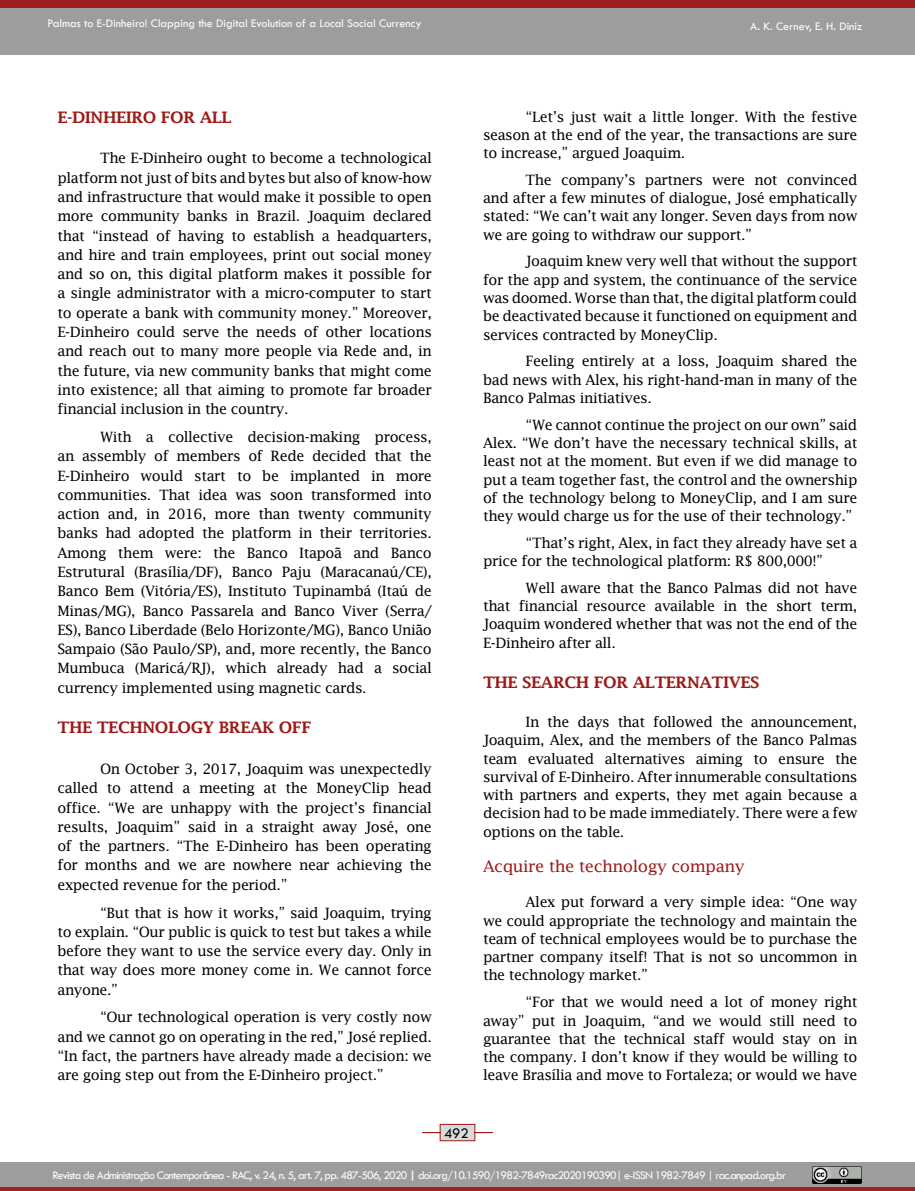
<style>
.page{position:relative;width:915px;height:1191px;background:#fff}
.page>*{position:absolute;margin:0;border:0;box-sizing:border-box;transform-origin:0 0}
.t1{font:600 15.9px "Lucida Fax";letter-spacing:-.03em;color:#9d1a18;scale:1.04 1}
.t2{font:15.9px "Lucida Fax";letter-spacing:-.03em;color:#9d1a18;scale:1.04 1}
.t3{font:15px "Tw Cen";color:#000}
.t4{font:14.25px/19.4px "Lucida Fax";letter-spacing:-.03em;color:#000;text-align:justify}
.t5{font:12px "Tw Cen";letter-spacing:-.06em;color:#fff}
.t6{font:12px "Tw Cen";color:#fff}
.s1{font-weight:700}
</style>
<div class="page">
<svg style="left:422px;top:1123px;width:71px;height:18px"></svg>
<hr style="left:914px;top:0;width:1px;height:54px;background:#9d9d9c">
<div style="left:0;top:1162px;width:914px;height:25px;background:#9d9d9c"></div>
<hr style="left:0;top:1187px;width:914px;height:4px;background:#a0211f">
<img style="left:812px;top:1166px;width:48px;height:17px">
<div style="left:0;top:0;width:914px;height:54px;background:#9d9d9c"></div>
<div style="left:0;top:0;width:914px;height:7px;background:#9d1a18"></div>
<p class="t6" style="left:48px;top:16px;width:375px">Palmas to E-Dinheiro! Clapping the Digital Evolution of a Local Social Currency</p>
<p class="t6" style="left:750px;top:19px;width:114px">A. K. Cernev, E. H. Diniz</p>
<p class="t1" style="left:57px;top:108px;width:169px">E-DINHEIRO FOR ALL</p>
<p class="t4" style="left:57px;top:148px;width:376px;text-indent:43px">The E-Dinheiro ought to become a technological platform not just of bits and bytes but also of know-how and infrastructure that would make it possible to open more community banks in Brazil. Joaquim declared that “instead of having to establish a headquarters, and hire and train employees, print out social money and so on, this digital platform makes it possible for a single administrator with a micro-computer to start to operate a bank with community money.” Moreover, E-Dinheiro could serve the needs of other locations and reach out to many more people via Rede and, in the future, via new community banks that might come into existence; all that aiming to promote far broader financial inclusion in the country.</p>
<p class="t4" style="left:57px;top:427px;width:376px;text-indent:43px">With a collective decision-making process, an assembly of members of Rede decided that the E-Dinheiro would start to be implanted in more communities. That idea was soon transformed into action and, in 2016, more than twenty community banks had adopted the platform in their territories.<br>Among them were: the Banco Itapoã and Banco Estrutural (Brasília/DF), Banco Paju (Maracanaú/CE), Banco Bem (Vitória/ES), Instituto Tupinambá (Itaú de Minas/MG), Banco Passarela and Banco Viver (Serra/ ES), Banco Liberdade (Belo Horizonte/MG), Banco União Sampaio (São Paulo/SP), and, more recently, the Banco Mumbuca (Maricá/RJ), which already had a social currency implemented using magnetic cards.</p>
<p class="t1" style="left:57px;top:718px;width:245px">THE TECHNOLOGY BREAK OFF</p>
<p class="t4" style="left:57px;top:759px;width:376px;text-indent:43px">On October 3, 2017, Joaquim was unexpectedly called to attend a meeting at the MoneyClip head office. “We are unhappy with the project’s financial results, Joaquim” said in a straight away José, one of the partners. “The E-Dinheiro has been operating for months and we are nowhere near achieving the expected revenue for the period.”</p>
<p class="t4" style="left:57px;top:902px;width:376px;text-indent:43px">“But that is how it works,” said Joaquim, trying to explain. “Our public is quick to test but takes a while before they want to use the service every day. Only in that way does more money come in. We cannot force anyone.”</p>
<p class="t4" style="left:57px;top:1007px;width:376px;text-indent:43px">“Our technological operation is very costly now and we cannot go on operating in the red,” José replied. “In fact, the partners have already made a decision: we are going step out from the E-Dinheiro project.”</p>
<p class="t4" style="left:483px;top:107px;width:376px;line-height:18.3px;text-indent:43px">“Let’s just wait a little longer. With the festive season at the end of the year, the transactions are sure to increase,” argued Joaquim.</p>
<p class="t4" style="left:483px;top:170px;width:376px;line-height:18.3px;text-indent:43px">The company’s partners were not convinced and after a few minutes of dialogue, José emphatically stated: “We can’t wait any longer. Seven days from now we are going to withdraw our support.”</p>
<p class="t4" style="left:483px;top:252px;width:376px;line-height:18.3px;text-indent:43px">Joaquim knew very well that without the support for the app and system, the continuance of the service was doomed. Worse than that, the digital platform could be deactivated because it functioned on equipment and services contracted by MoneyClip.</p>
<p class="t4" style="left:483px;top:352px;width:376px;line-height:18.3px;text-indent:43px">Feeling entirely at a loss, Joaquim shared the bad news with Alex, his right-hand-man in many of the Banco Palmas initiatives.</p>
<p class="t4" style="left:483px;top:415px;width:376px;line-height:18.3px;text-indent:43px">“We cannot continue the project on our own” said Alex. “We don’t have the necessary technical skills, at least not at the moment. But even if we did manage to put a team together fast, the control and the ownership of the technology belong to MoneyClip, and I am sure they would charge us for the use of their technology.”</p>
<p class="t4" style="left:483px;top:533px;width:376px;line-height:18.3px;text-indent:43px">“That’s right, Alex, in fact they already have set a price for the technological platform: R$ 800,000!”</p>
<p class="t4" style="left:483px;top:578px;width:376px;line-height:18.3px;text-indent:43px">Well aware that the Banco Palmas did not have that financial resource available in the short term, Joaquim wondered whether that was not the end of the E-Dinheiro after all.</p>
<p class="t1" style="left:483px;top:673px;width:267px">THE SEARCH FOR ALTERNATIVES</p>
<p class="t4" style="left:483px;top:712px;width:376px;line-height:18.3px;text-indent:43px">In the days that followed the announcement, Joaquim, Alex, and the members of the Banco Palmas team evaluated alternatives aiming to ensure the survival of E-Dinheiro. After innumerable consultations with partners and experts, they met again because a decision had to be made immediately. There were a few options on the table.</p>
<p class="t2" style="left:483px;top:857px;width:253px">Acquire the technology company</p>
<p class="t4" style="left:483px;top:893px;width:376px;line-height:18.3px;text-indent:43px">Alex put forward a very simple idea: “One way we could appropriate the technology and maintain the team of technical employees would be to purchase the partner company itself! That is not so uncommon in the technology market.”</p>
<p class="t4" style="left:483px;top:992px;width:376px;line-height:18.3px;text-indent:43px">“For that we would need a lot of money right away” put in Joaquim, “and we would still need to guarantee that the technical staff would stay on in the company. I don’t know if they would be willing to leave Brasília and move to Fortaleza; or would we have</p>
<p class="t3" style="left:444px;top:1124px;width:26px">492</p>
<p class="t5" style="left:53px;top:1167px;width:734px">Revista de Administração Contemporânea - RAC, v. 24, n. 5, art. 7, pp. 487-506, 2020 <span class="s1">|</span> doi.org/10.1590/1982-7849rac2020190390| e-ISSN 1982-7849 | rac.anpad.org.br</p>
</div>
